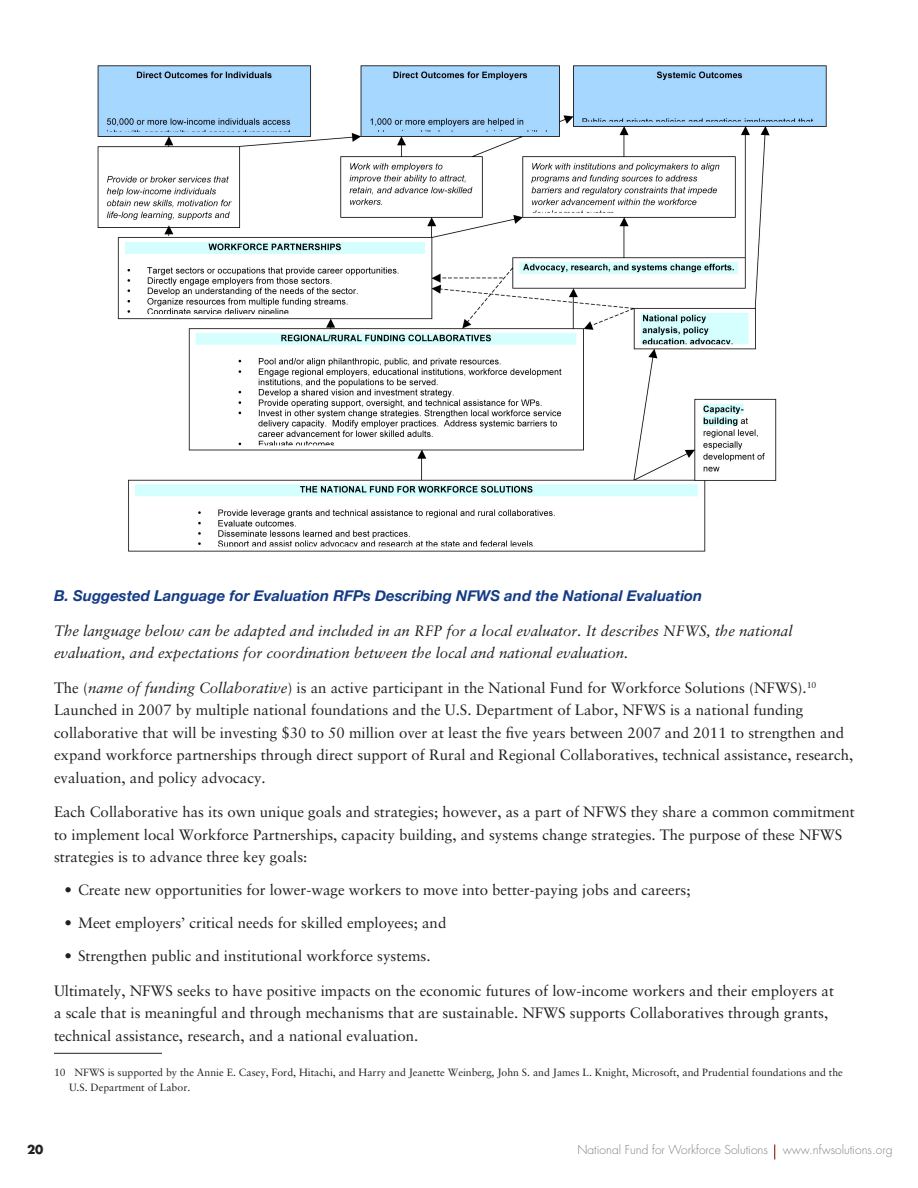
<style>
.page{position:relative;width:918px;height:1188px;background:#fff}
.page>*{position:absolute;margin:0;border:0;box-sizing:border-box;transform-origin:0 0}
.copy{font:15px/22.5px "New Sabon";color:#231f20}
.bullets_1{font:15px "New Sabon";color:#231f20}
.copy-2{font:italic 15px/22.5px "New Sabon";color:#231f20}
.headlines_blue{font:italic 700 15px "Helvetica Neue";color:#143b86}
.t1{font:300 12px "Futura";color:#818285}
.t2{font:700 12px "Futura";color:#231f20}
.footnote{font:10.5px/15px "New Sabon";color:#231f20}
.s1{font-style:italic}
</style>
<div class="page">
<svg style="left:774px;top:1144px;width:1px;height:16px"></svg>
<hr style="left:54px;top:1053px;width:108px;height:1px;background:#231f20">
<img style="left:97px;top:65px;width:730px;height:487px">
<p class="headlines_blue" style="left:54px;top:586px;width:650px">B. Suggested Language for Evaluation RFPs Describing NFWS and the National Evaluation</p>
<p class="copy-2" style="left:54px;top:619px;width:740px">The language below can be adapted and included in an RFP for a local evaluator. It describes NFWS, the national evaluation, and expectations for coordination between the local and national evaluation.</p>
<p class="copy" style="left:54px;top:676px;width:801px">The (<span class="s1">name of funding Collaborative</span>) is an active participant in the National Fund for Workforce Solutions (NFWS).<sup>10<br></sup>Launched in 2007 by multiple national foundations and the U.S. Department of Labor, NFWS is a national funding collaborative that will be investing $30 to 50 million over at least the five years between 2007 and 2011 to strengthen and expand workforce partnerships through direct support of Rural and Regional Collaboratives, technical assistance, research, evaluation, and policy advocacy.</p>
<p class="copy" style="left:54px;top:801px;width:802px">Each Collaborative has its own unique goals and strategies; however, as a part of NFWS they share a common commitment to implement local Workforce Partnerships, capacity building, and systems change strategies. The purpose of these NFWS strategies is to advance three key goals:</p>
<p class="bullets_1" style="left:64px;top:881px;width:628px">• Create new opportunities for lower-wage workers to move into better-paying jobs and careers;</p>
<p class="bullets_1" style="left:64px;top:914px;width:383px">• Meet employers’ critical needs for skilled employees; and</p>
<p class="bullets_1" style="left:64px;top:947px;width:368px">• Strengthen public and institutional workforce systems.</p>
<p class="copy" style="left:54px;top:979px;width:782px">Ultimately, NFWS seeks to have positive impacts on the economic futures of low-income workers and their employers at a scale that is meaningful and through mechanisms that are sustainable. NFWS supports Collaboratives through grants, technical assistance, research, and a national evaluation.</p>
<p class="footnote" style="left:69px;top:1065px;width:775px;text-indent:-15px">10 NFWS is supported by the Annie E. Casey, Ford, Hitachi, and Harry and Jeanette Weinberg, John S. and James L. Knight, Microsoft, and Prudential foundations and the<br>U.S. Department of Labor.</p>
<p class="t2" style="left:27px;top:1141px;width:18px">20</p>
<p class="t1" style="left:577px;top:1142px;width:317px">National Fund for Workforce Solutions www.nfwsolutions.org</p>
</div>
